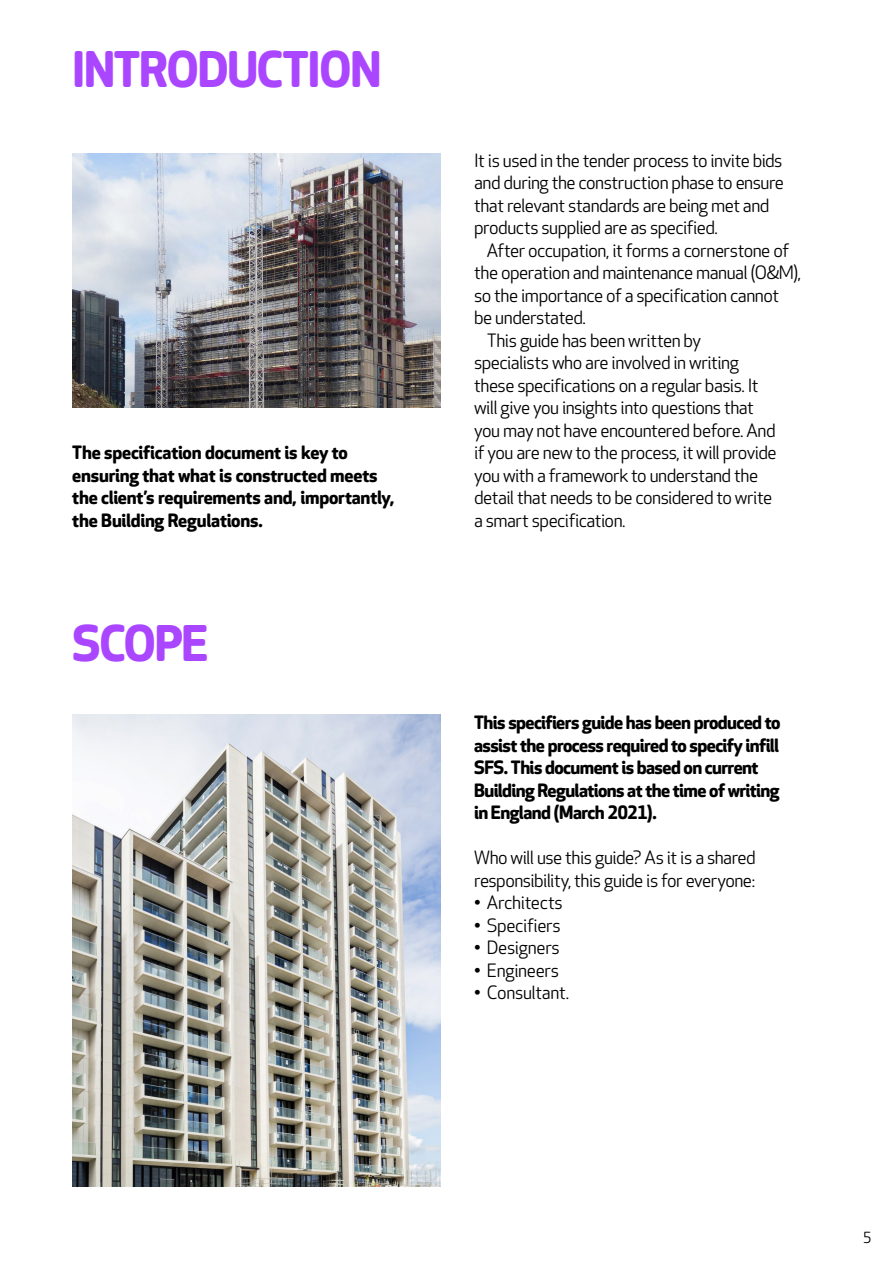
<style>
.page{position:relative;width:893px;height:1263px;background:#fff}
.page>*{position:absolute;margin:0;border:0;box-sizing:border-box;transform-origin:0 0}
.t1{font:700 48px "Apex Rounded";letter-spacing:-.03em;color:#aa46ff}
.t2{font:18px/22.5px "Apex Rounded";letter-spacing:-.03em;color:#000}
.t3{font:700 18px/22.5px "Apex Rounded";letter-spacing:-.03em;color:#000}
.t4{font:15px "Apex Rounded";color:#000}
</style>
<div class="page">
<img style="left:72px;top:715px;width:368px;height:471px">
<img style="left:72px;top:154px;width:368px;height:253px">
<h1 class="t1" style="left:72px;top:41px;width:311px">INTRODUCTION</h1>
<p class="t3" style="left:72px;top:442px;width:324px">The specification document is key to ensuring that what is constructed meets the client’s requirements and, importantly, the Building Regulations.</p>
<h1 class="t1" style="left:72px;top:615px;width:138px">SCOPE</h1>
<p class="t2" style="left:474px;top:149px;width:311px">It is used in the tender process to invite bids and during the construction phase to ensure that relevant standards are being met and products supplied are as specified.</p>
<p class="t2" style="left:487px;top:239px;width:304px">After occupation, it forms a cornerstone of</p>
<p class="t2" style="left:474px;top:262px;width:329px">the operation and maintenance manual (O&amp;M),</p>
<p class="t2" style="left:474px;top:284px;width:307px">so the importance of a specification cannot</p>
<p class="t2" style="left:474px;top:307px;width:113px">be understated.</p>
<p class="t2" style="left:487px;top:329px;width:216px">This guide has been written by</p>
<p class="t2" style="left:474px;top:352px;width:266px">specialists who are involved in writing</p>
<p class="t2" style="left:474px;top:374px;width:286px">these specifications on a regular basis. It</p>
<p class="t2" style="left:474px;top:397px;width:281px">will give you insights into questions that</p>
<p class="t2" style="left:474px;top:419px;width:303px">you may not have encountered before. And</p>
<p class="t2" style="left:474px;top:442px;width:304px">if you are new to the process, it will provide</p>
<p class="t2" style="left:474px;top:464px;width:286px">you with a framework to understand the</p>
<p class="t2" style="left:474px;top:487px;width:300px">detail that needs to be considered to write</p>
<p class="t2" style="left:474px;top:509px;width:153px">a smart specification.</p>
<p class="t3" style="left:474px;top:712px;width:308px">This specifiers guide has been produced to assist the process required to specify infill SFS. This document is based on current Building Regulations at the time of writing in England (March 2021).</p>
<p class="t2" style="left:474px;top:847px;width:283px">Who will use this guide? As it is a shared responsibility, this guide is for everyone:</p>
<p class="t2" style="left:474px;top:892px;width:90px">• Architects</p>
<p class="t2" style="left:474px;top:914px;width:88px">• Specifiers</p>
<p class="t2" style="left:474px;top:937px;width:87px">• Designers</p>
<p class="t2" style="left:474px;top:959px;width:87px">• Engineers</p>
<p class="t2" style="left:474px;top:982px;width:97px">• Consultant.</p>
<p class="t4" style="left:863px;top:1229px;width:10px">5</p>
</div>
